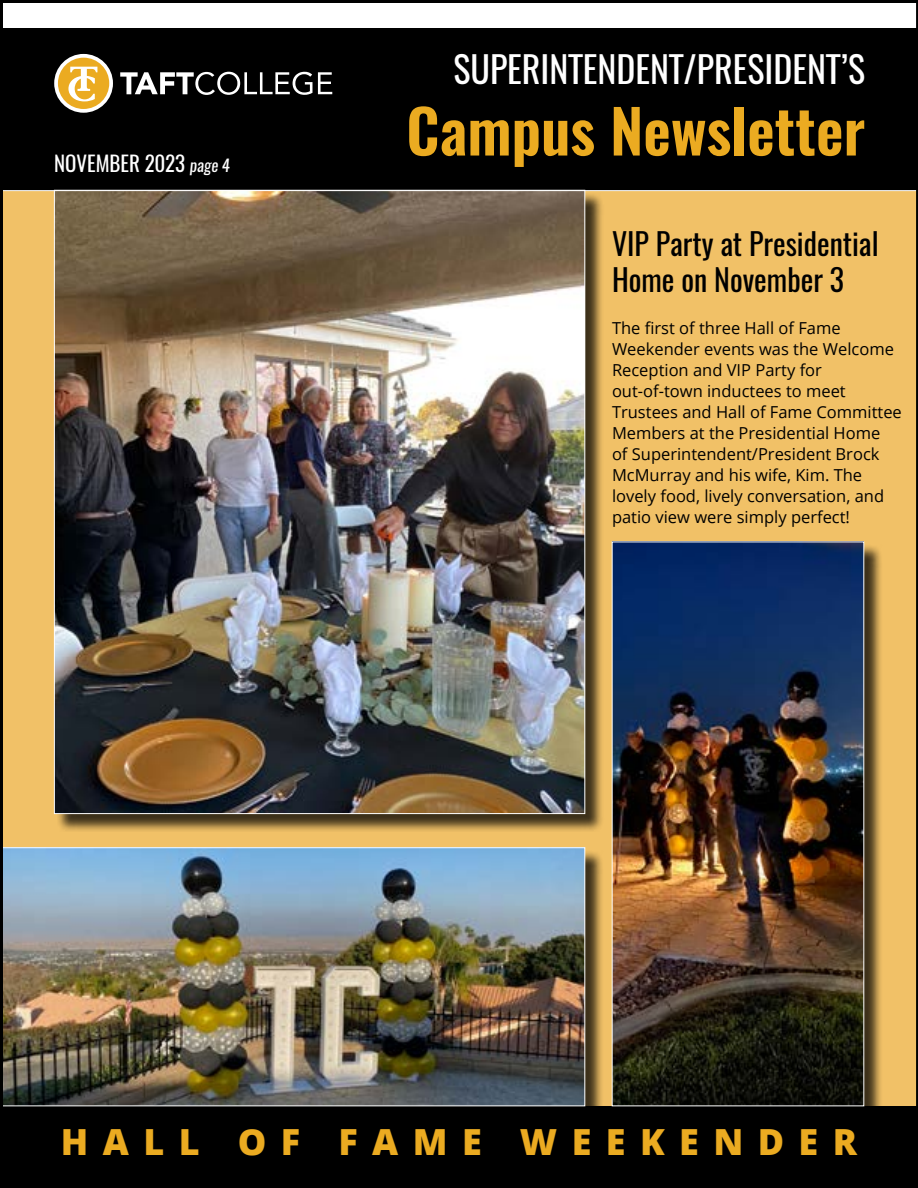
<style>
.page{position:relative;width:918px;height:1188px;background:#fff}
.page>*{position:absolute;margin:0;border:0;box-sizing:border-box;transform-origin:0 0}
.t1{font:600 60px "Oswald";color:#ebab21}
.t2{font:36px "Oswald";color:#fff}
.t3{font:800 36px "Open Sans";letter-spacing:.4em;color:#ebab21}
.t4{font:30px/36px "Oswald";color:#000}
.t5{font:21px "Oswald";color:#fff}
.t6{font:16.5px/21px "Open Sans";color:#000}
.s1{font-style:italic;font-size:16.5px}
</style>
<div class="page">
<img style="left:0;top:0;width:918px;height:1188px">
<p class="t5" style="left:54px;top:149px;width:178px">NOVEMBER 2023 <span class="s1">page 4</span></p>
<h2 class="t2" style="left:453px;top:44px;width:413px">SUPERINTENDENT/PRESIDENT’S</h2>
<h1 class="t1" style="left:406px;top:89px;width:460px">Campus Newsletter</h1>
<h3 class="t4" style="left:612px;top:226px;width:268px">VIP Party at Presidential<br>Home on November 3</h3>
<p class="t6" style="left:612px;top:317px;width:291px">The first of three Hall of Fame<br>Weekender events was the Welcome<br>Reception and VIP Party for out-of-town inductees to meet<br>Trustees and Hall of Fame Committee<br>Members at the Presidential Home<br>of Superintendent/President Brock<br>McMurray and his wife, Kim. The lovely food, lively conversation, and patio view were simply perfect!</p>
<h2 class="t3" style="left:61px;top:1114px;width:798px">HALL OF FAME WEEKENDER</h2>
</div>
